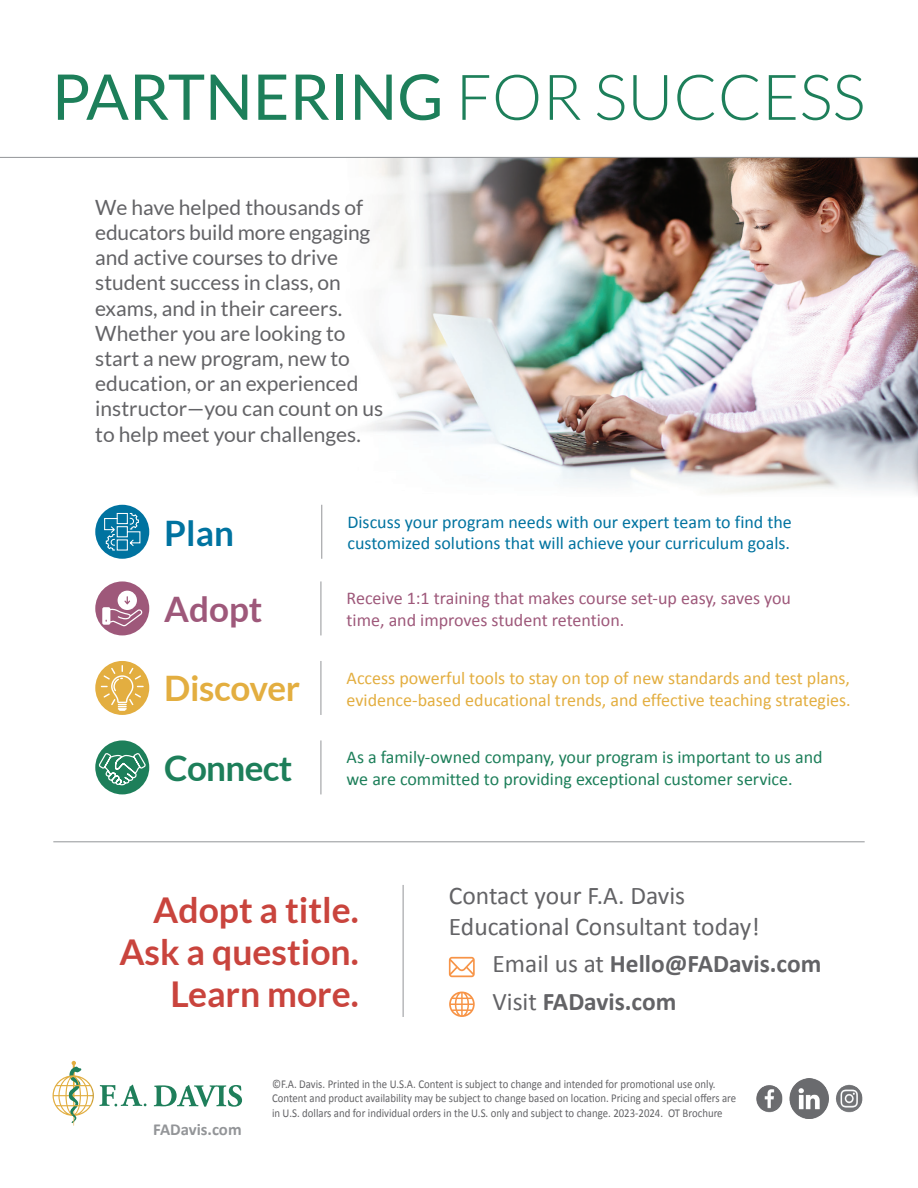
<style>
.page{position:relative;width:918px;height:1188px;background:#fff}
.page>*{position:absolute;margin:0;border:0;box-sizing:border-box;transform-origin:0 0}
.t1{font:63.15px "Lato";color:#1d7f5a}
.t2{font:700 35.55px "Lato";color:#c9443d}
.t3{font:700 35.1px "Lato";letter-spacing:-.01em;color:#e3ae40}
.t4{font:700 35.1px "Lato";letter-spacing:-.02em;color:#1d7f5a}
.t5{font:700 35.1px "Lato";color:#9e587a}
.t6{font:700 35.1px "Lato";color:#0073a0}
.t7{font:25.5px/30.6px "Calibri";color:#636366}
.t8{font:700 25.35px "Calibri";color:#636366}
.t9{font:21px/25.2px "Lato";color:#636366}
.t10{font:18px/21.6px "Calibri";color:#e3ae40}
.t11{font:18px/21.6px "Calibri";color:#1d7f5a}
.t12{font:18px/21.6px "Calibri";color:#0073a0}
.t13{font:18px/21.6px "Calibri";color:#9e587a}
.t14{font:700 16.8px "Calibri";color:#939598}
.t15{font:12px/14.4px "Calibri";color:#636366;scale:.9 1}
.s1{font-weight:300}
.s2{font-weight:400}
</style>
<div class="page">
<svg style="left:154px;top:1085px;width:88px;height:22px"></svg>
<svg style="left:53px;top:1061px;width:93px;height:62px"></svg>
<img style="left:756px;top:1079px;width:107px;height:39px">
<img style="left:367px;top:158px;width:551px;height:337px">
<div style="left:95px;top:581px;width:54px;height:54px;background:#9e587a;border-radius:50%"></div>
<svg style="left:102px;top:591px;width:40px;height:35px"></svg>
<div style="left:95px;top:505px;width:54px;height:54px;background:#0073a0;border-radius:50%"></div>
<svg style="left:104px;top:512px;width:37px;height:39px"></svg>
<div style="left:95px;top:661px;width:54px;height:54px;background:#e3ae40;border-radius:50%"></div>
<svg style="left:101px;top:665px;width:43px;height:46px"></svg>
<div style="left:95px;top:740px;width:54px;height:54px;background:#1d7f5a;border-radius:50%"></div>
<svg style="left:98px;top:752px;width:49px;height:35px"></svg>
<hr style="left:322px;top:505px;width:1px;height:54px;background:#939598">
<hr style="left:321px;top:581px;width:1px;height:54px;background:#939598">
<hr style="left:321px;top:661px;width:1px;height:54px;background:#939598">
<hr style="left:321px;top:740px;width:1px;height:54px;background:#939598">
<hr style="left:0;top:157px;width:918px;height:1px;background:#939598">
<svg style="left:449px;top:957px;width:26px;height:20px"></svg>
<svg style="left:449px;top:992px;width:26px;height:25px"></svg>
<hr style="left:403px;top:885px;width:1px;height:132px;background:#939598">
<hr style="left:53px;top:842px;width:812px;height:1px;background:#939598">
<p class="t1" style="left:52px;top:62px;width:815px">PARTNERING <span class="s1">FOR SUCCESS</span></p>
<p class="t9" style="left:95px;top:194px;width:290px">We have helped thousands of educators build more engaging and active courses to drive student success in class, on exams, and in their careers.<br>Whether you are looking to start a new program, new to education, or an experienced instructor—you can count on us to help meet your challenges.</p>
<p class="t6" style="left:164px;top:513px;width:71px">Plan</p>
<p class="t5" style="left:164px;top:589px;width:100px">Adopt</p>
<p class="t12" style="left:347px;top:511px;width:446px">Discuss your program needs with our expert team to find the customized solutions that will achieve your curriculum goals.</p>
<p class="t13" style="left:347px;top:588px;width:446px">Receive 1:1 training that makes course set-up easy, saves you time, and improves student retention.</p>
<p class="t3" style="left:164px;top:669px;width:137px">Discover</p>
<p class="t10" style="left:347px;top:667px;width:506px">Access powerful tools to stay on top of new standards and test plans, evidence-based educational trends, and effective teaching strategies.</p>
<p class="t4" style="left:164px;top:748px;width:130px">Connect</p>
<p class="t11" style="left:347px;top:747px;width:477px">As a family-owned company, your program is important to us and we are committed to providing exceptional customer service.</p>
<p class="t2" style="left:153px;top:890px;width:207px">Adopt a title.</p>
<p class="t2" style="left:119px;top:932px;width:241px">Ask a question.</p>
<p class="t2" style="left:170px;top:974px;width:190px">Learn more.</p>
<p class="t7" style="left:449px;top:880px;width:312px">Contact your F.A. Davis<br>Educational Consultant today!</p>
<p class="t8" style="left:493px;top:948px;width:330px"><span class="s2">Email us at</span> Hello@FADavis.com</p>
<p class="t8" style="left:493px;top:985px;width:185px"><span class="s2">Visit</span> FADavis.com</p>
<p class="t14" style="left:153px;top:1118px;width:90px">FADavis.com</p>
<p class="t15" style="left:272px;top:1077px;width:517px">©F.A. Davis. Printed in the U.S.A. Content is subject to change and intended for promotional use only.<br>Content and product availability may be subject to change based on location. Pricing and special offers are in U.S. dollars and for individual orders in the U.S. only and subject to change. 2023-2024. OT Brochure</p>
</div>
